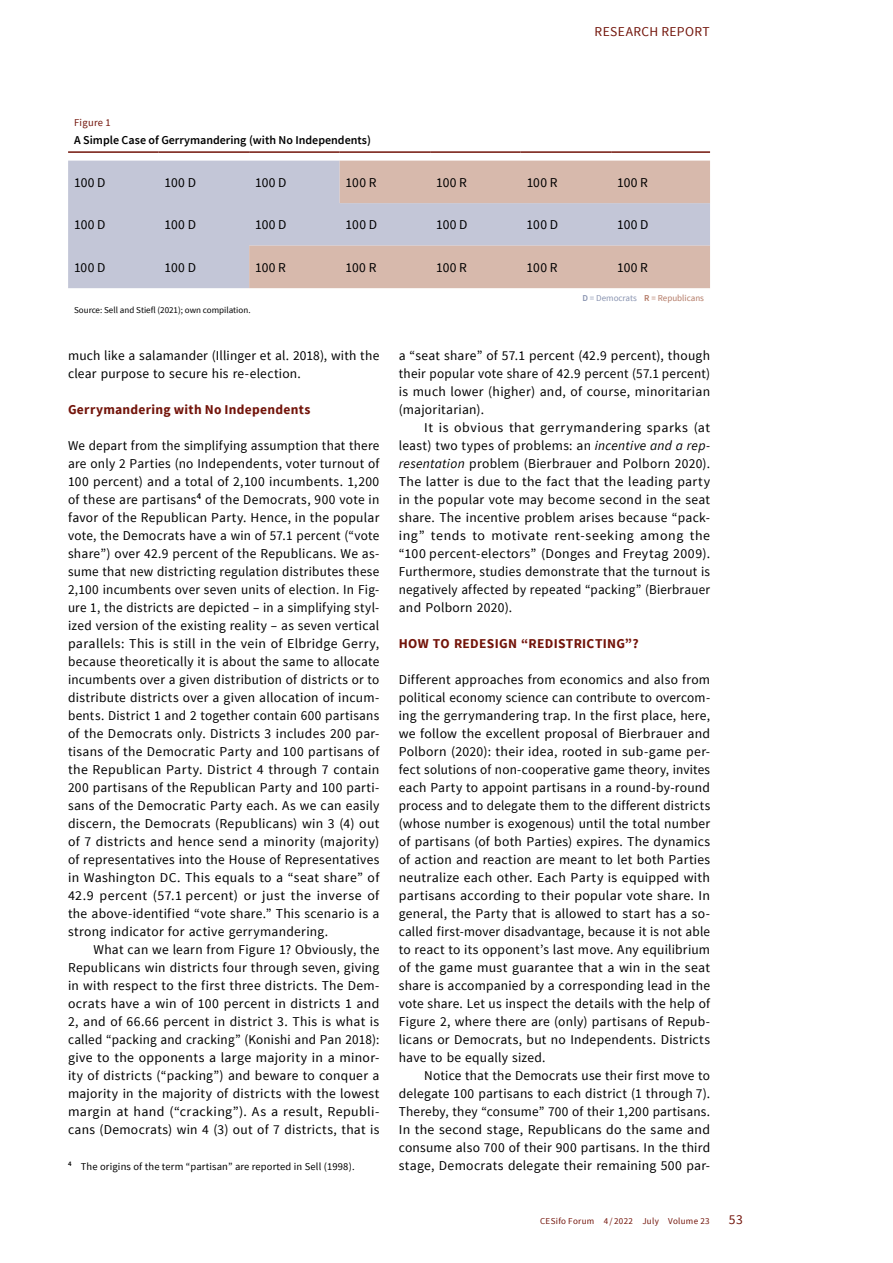
<style>
.page{position:relative;width:893px;height:1263px;background:#fff}
.page>*{position:absolute;margin:0;border:0;box-sizing:border-box;transform-origin:0 0}
.t1{font:13.5px/18px "Source Sans Pro";letter-spacing:.02em;color:#000;text-align:justify}
.t2{font:700 13.5px "Source Sans Pro";letter-spacing:.02em;color:#72140a}
.t3{font:13.5px "Source Sans Pro";letter-spacing:.025em;color:#72140a}
.t4{font:600 12px "Source Sans Pro";color:#000}
.t5{font:10.5px "Source Sans Pro";letter-spacing:.015em;color:#000}
.t6{font:10.5px "Source Sans Pro";letter-spacing:.025em;color:#72140a}
.t7{font:9px "Source Sans Pro";color:#000}
.t8{font:9px "Source Sans Pro";letter-spacing:.035em;color:#72140a}
.t9{font:9px "Source Sans Pro";color:#b37965}
.s1{font-weight:600;color:#8893b0}
.s2{color:#8893b0}
.s3{font-weight:600}
.s4{font-style:italic}
</style>
<div class="page">
<div style="left:68px;top:161px;width:181px;height:127px;background:#c3c6d7"></div>
<svg style="left:249px;top:161px;width:461px;height:127px;background:#cfbebd"></svg>
<hr style="left:68px;top:151px;width:91px;height:2px;background:#72140a">
<hr style="left:159px;top:151px;width:90px;height:2px;background:#72140a">
<hr style="left:249px;top:151px;width:91px;height:2px;background:#72140a">
<hr style="left:340px;top:151px;width:90px;height:2px;background:#72140a">
<hr style="left:430px;top:151px;width:91px;height:2px;background:#72140a">
<hr style="left:521px;top:151px;width:90px;height:2px;background:#72140a">
<hr style="left:611px;top:151px;width:99px;height:2px;background:#72140a">
<p class="t3" style="left:595px;top:23px;width:117px">RESEARCH REPORT</p>
<p class="t6" style="left:74px;top:116px;width:38px">Figure 1</p>
<p class="t4" style="left:74px;top:132px;width:298px">A Simple Case of Gerrymandering (with No Independents)</p>
<p class="t1" style="left:74px;top:174px;width:33px">100 D</p>
<p class="t1" style="left:165px;top:174px;width:33px">100 D</p>
<p class="t1" style="left:255px;top:174px;width:33px">100 D</p>
<p class="t1" style="left:346px;top:174px;width:32px">100 R</p>
<p class="t1" style="left:436px;top:174px;width:32px">100 R</p>
<p class="t1" style="left:527px;top:174px;width:32px">100 R</p>
<p class="t1" style="left:617px;top:174px;width:32px">100 R</p>
<p class="t1" style="left:74px;top:216px;width:33px">100 D</p>
<p class="t1" style="left:165px;top:216px;width:33px">100 D</p>
<p class="t1" style="left:255px;top:216px;width:33px">100 D</p>
<p class="t1" style="left:346px;top:216px;width:33px">100 D</p>
<p class="t1" style="left:436px;top:216px;width:33px">100 D</p>
<p class="t1" style="left:527px;top:216px;width:33px">100 D</p>
<p class="t1" style="left:617px;top:216px;width:33px">100 D</p>
<p class="t1" style="left:74px;top:259px;width:33px">100 D</p>
<p class="t1" style="left:165px;top:259px;width:33px">100 D</p>
<p class="t1" style="left:255px;top:259px;width:32px">100 R</p>
<p class="t1" style="left:346px;top:259px;width:32px">100 R</p>
<p class="t1" style="left:436px;top:259px;width:32px">100 R</p>
<p class="t1" style="left:527px;top:259px;width:32px">100 R</p>
<p class="t1" style="left:617px;top:259px;width:32px">100 R</p>
<p class="t9" style="left:582px;top:292px;width:123px"><span class="s1">D</span> <span class="s2">= Democrats</span> <span class="s3">R</span> = Republicans</p>
<p class="t7" style="left:74px;top:304px;width:178px">Source: Sell and Stiefl (2021); own compilation.</p>
<p class="t1" style="left:68px;top:347px;width:313px">much like a salamander (Illinger et al. 2018), with the clear purpose to secure his re-election.</p>
<p class="t2" style="left:68px;top:401px;width:244px">Gerrymandering with No Independents</p>
<p class="t1" style="left:68px;top:437px;width:313px">We depart from the simplifying assumption that there are only 2 Parties (no Independents, voter turnout of 100 percent) and a total of 2,100 incumbents. 1,200 of these are partisans<sup>4</sup> of the Democrats, 900 vote in favor of the Republican Party. Hence, in the popular vote, the Democrats have a win of 57.1 percent (“vote share”) over 42.9 percent of the Republicans. We as&shy;sume that new districting regulation distributes these 2,100 incumbents over seven units of election. In Fig&shy;ure 1, the districts are depicted – in a simplifying styl&shy;ized version of the existing reality – as seven vertical parallels: This is still in the vein of Elbridge Gerry, because theoretically it is about the same to allocate incumbents over a given distribution of districts or to distribute districts over a given allocation of incum&shy;bents. District 1 and 2 together contain 600 partisans of the Democrats only. Districts 3 includes 200 par&shy;tisans of the Democratic Party and 100 partisans of the Republican Party. District 4 through 7 contain 200 partisans of the Republican Party and 100 parti&shy;sans of the Democratic Party each. As we can easily discern, the Democrats (Republicans) win 3 (4) out of 7 districts and hence send a minority (majority) of representatives into the House of Representatives in Washington DC. This equals to a “seat share” of 42.9 percent (57.1 percent) or just the inverse of the above-identified “vote share.” This scenario is a strong indicator for active gerrymandering.</p>
<p class="t1" style="left:68px;top:941px;width:313px;text-indent:26px">What can we learn from Figure 1? Obviously, the Republicans win districts four through seven, giving in with respect to the first three districts. The Dem&shy;ocrats have a win of 100 percent in districts 1 and 2, and of 66.66 percent in district 3. This is what is called “packing and cracking” (Konishi and Pan 2018): give to the opponents a large majority in a minor&shy;ity of districts (“packing”) and beware to conquer a majority in the majority of districts with the lowest margin at hand (“cracking”). As a result, Republi&shy;cans (Democrats) win 4 (3) out of 7 districts, that is</p>
<p class="t5" style="left:68px;top:1160px;width:288px"><sup>4</sup> The origins of the term “partisan” are reported in Sell (1998).</p>
<p class="t1" style="left:399px;top:347px;width:313px">a “seat share” of 57.1 percent (42.9 percent), though their popular vote share of 42.9 percent (57.1 percent) is much lower (higher) and, of course, minoritarian (majoritarian).</p>
<p class="t1" style="left:399px;top:419px;width:313px;text-indent:26px">It is obvious that gerrymandering sparks (at least) two types of problems: an <span class="s4">incentive and a rep&shy;resentation</span> problem (Bierbrauer and Polborn 2020).<br>The latter is due to the fact that the leading party in the popular vote may become second in the seat share. The incentive problem arises because “pack&shy;ing” tends to motivate rent-seeking among the “100 percent-electors” (Donges and Freytag 2009).<br>Furthermore, studies demonstrate that the turnout is negatively affected by repeated “packing” (Bierbrauer and Polborn 2020).</p>
<p class="t2" style="left:399px;top:635px;width:241px">HOW TO REDESIGN “REDISTRICTING”?</p>
<p class="t1" style="left:399px;top:671px;width:313px">Different approaches from economics and also from political economy science can contribute to overcom&shy;ing the gerrymandering trap. In the first place, here, we follow the excellent proposal of Bierbrauer and Polborn (2020): their idea, rooted in sub-game per&shy;fect solutions of non-cooperative game theory, invites each Party to appoint partisans in a round-by-round process and to delegate them to the different districts (whose number is exogenous) until the total number of partisans (of both Parties) expires. The dynamics of action and reaction are meant to let both Parties neutralize each other. Each Party is equipped with partisans according to their popular vote share. In general, the Party that is allowed to start has a so&shy;called first-mover disadvantage, because it is not able to react to its opponent’s last move. Any equilibrium of the game must guarantee that a win in the seat share is accompanied by a corresponding lead in the vote share. Let us inspect the details with the help of Figure 2, where there are (only) partisans of Repub&shy;licans or Democrats, but no Independents. Districts have to be equally sized.</p>
<p class="t1" style="left:399px;top:1067px;width:313px;text-indent:26px">Notice that the Democrats use their first move to delegate 100 partisans to each district (1 through 7).<br>Thereby, they “consume” 700 of their 1,200 partisans.<br>In the second stage, Republicans do the same and consume also 700 of their 900 partisans. In the third stage, Democrats delegate their remaining 500 par-</p>
<p class="t8" style="left:540px;top:1215px;width:171px">CESifo Forum 4 / 2022 July Volume 23</p>
<p class="t3" style="left:729px;top:1211px;width:15px">53</p>
</div>
